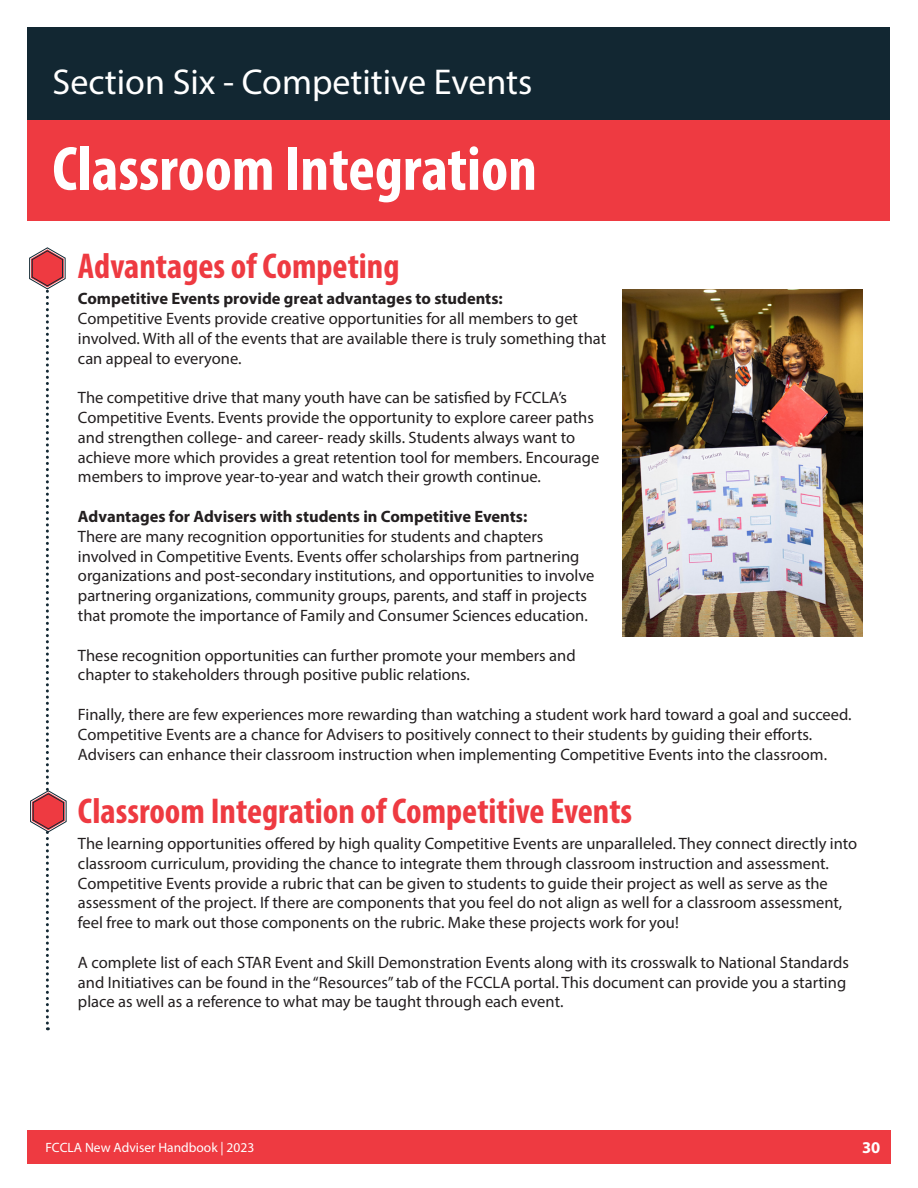
<style>
.page{position:relative;width:918px;height:1188px;background:#fff}
.page>*{position:absolute;margin:0;border:0;box-sizing:border-box;transform-origin:0 0}
.t1{font:700 condensed 63px "Myriad Pro";color:#fff}
.t2{font:700 condensed 36px "Myriad Pro";color:#ee3a41}
.t3{font:36px "Myriad Pro";color:#fff}
.t4{font:16.5px/19.8px "Myriad Pro";color:#231f20}
.t5{font:700 16.5px "Myriad Pro";color:#231f20}
.t6{font:700 16.5px "Myriad Pro";color:#fff}
.t7{font:13.5px "Myriad Pro";color:#fff}
</style>
<div class="page">
<div style="left:27px;top:1130px;width:864px;height:33px;background:#ee3a41"></div>
<div style="left:27px;top:27px;width:863px;height:114px;background:#122732"></div>
<div style="left:27px;top:120px;width:863px;height:101px;background:#ee3a41"></div>
<svg style="left:29px;top:247px;width:38px;height:783px"></svg>
<img style="left:623px;top:289px;width:239px;height:348px">
<p class="t3" style="left:52px;top:60px;width:482px">Section Six - Competitive Events</p>
<p class="t1" style="left:52px;top:129px;width:486px">Classroom Integration</p>
<p class="t2" style="left:78px;top:243px;width:323px">Advantages of Competing</p>
<p class="t5" style="left:78px;top:288px;width:426px">Competitive Events provide great advantages to students:</p>
<p class="t4" style="left:78px;top:308px;width:530px">Competitive Events provide creative opportunities for all members to get involved. With all of the events that are available there is truly something that can appeal to everyone.</p>
<p class="t4" style="left:78px;top:387px;width:523px">The competitive drive that many youth have can be satisfied by FCCLA’s Competitive Events. Events provide the opportunity to explore career paths and strengthen college- and career- ready skills. Students always want to achieve more which provides a great retention tool for members. Encourage members to improve year-to-year and watch their growth continue.</p>
<p class="t5" style="left:78px;top:506px;width:451px">Advantages for Advisers with students in Competitive Events:</p>
<p class="t4" style="left:78px;top:526px;width:518px">There are many recognition opportunities for students and chapters involved in Competitive Events. Events offer scholarships from partnering organizations and post-secondary institutions, and opportunities to involve partnering organizations, community groups, parents, and staff in projects that promote the importance of Family and Consumer Sciences education.</p>
<p class="t4" style="left:78px;top:645px;width:499px">These recognition opportunities can further promote your members and chapter to stakeholders through positive public relations.</p>
<p class="t4" style="left:78px;top:704px;width:775px">Finally, there are few experiences more rewarding than watching a student work hard toward a goal and succeed.<br>Competitive Events are a chance for Advisers to positively connect to their students by guiding their efforts.<br>Advisers can enhance their classroom instruction when implementing Competitive Events into the classroom.</p>
<p class="t2" style="left:78px;top:788px;width:556px">Classroom Integration of Competitive Events</p>
<p class="t4" style="left:78px;top:833px;width:781px">The learning opportunities offered by high quality Competitive Events are unparalleled. They connect directly into classroom curriculum, providing the chance to integrate them through classroom instruction and assessment.<br>Competitive Events provide a rubric that can be given to students to guide their project as well as serve as the assessment of the project. If there are components that you feel do not align as well for a classroom assessment, feel free to mark out those components on the rubric. Make these projects work for you!</p>
<p class="t4" style="left:78px;top:952px;width:773px">A complete list of each STAR Event and Skill Demonstration Events along with its crosswalk to National Standards and Initiatives can be found in the “Resources” tab of the FCCLA portal. This document can provide you a starting place as well as a reference to what may be taught through each event.</p>
<p class="t7" style="left:45px;top:1139px;width:210px">FCCLA New Adviser Handbook | 2023</p>
<p class="t6" style="left:862px;top:1136px;width:20px">30</p>
</div>
